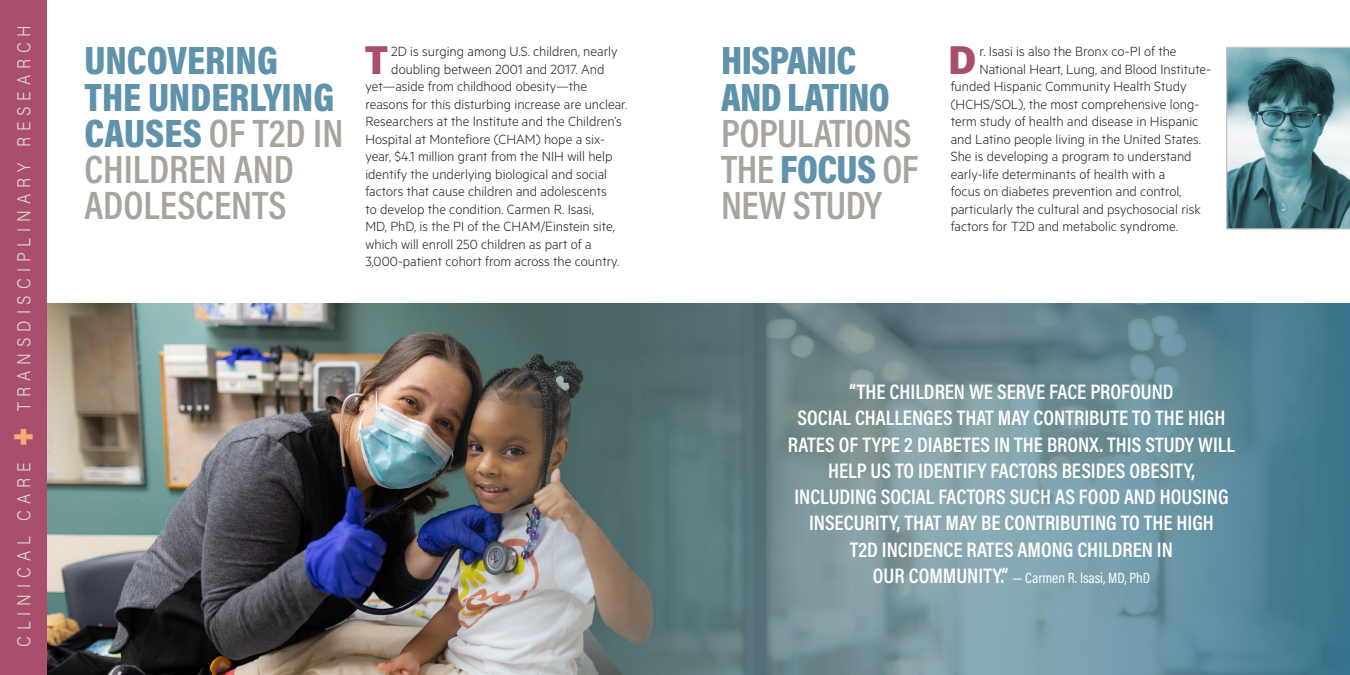
<style>
.page{position:relative;width:1350px;height:675px;background:#fff}
.page>*{position:absolute;margin:0;border:0;box-sizing:border-box;transform-origin:0 0}
.t1{font:40.5px "Acumin Variable Concept";color:#a94e6c}
.t2{font:40px/36.2px "Acumin Variable Concept";letter-spacing:-.185em;color:#a7a39d}
.t3{font:40px/36.2px "Acumin Variable Concept";letter-spacing:-.16em;color:#5f92ab}
.t4{font:40px "Acumin Variable Concept";letter-spacing:-.165em;color:#a7a39d}
.t5{font:21.25px/26.2px "Acumin Variable Concept";letter-spacing:-.155em;color:#fff;text-align:center}
.t6{font:21.25px/26.2px "Acumin Variable Concept";letter-spacing:-.19em;color:#fff;text-align:center}
.t7{font:18.75px "Acumin Variable Concept";letter-spacing:.375em;color:#dbd5cb;scale:.85 1}
.t8{font:300 15px "Metric";color:#231f20}
.t9{font:15px "Acumin Variable Concept";letter-spacing:-.095em;color:#fff}
.s1{font-size:35px;color:#f2ac77}
.s2{color:#a7a39d}
.s3{color:#5f92ab}
.s4{font-size:21.25px}
</style>
<div class="page">
<svg style="left:1226px;top:47px;width:124px;height:183px;background:#678d94"></svg>
<img style="left:46px;top:303px;width:1304px;height:372px">
<div style="left:0;top:0;width:46px;height:675px;background:#a94e6c"></div>
<img style="left:412px;top:304px;width:163px;height:371px">
<img style="left:575px;top:304px;width:280px;height:371px">
<svg style="left:855px;top:304px;width:495px;height:371px;background:#6d939e"></svg>
<p class="t7" style="left:11px;top:647px;width:733px;rotate:-90deg">CLINICAL CARE <span class="s1">+</span> TRANSDISCIPLINARY RESEARCH</p>
<p class="t3" style="left:85px;top:41px;width:269px">UNCOVERING<br>THE UNDERLYING<br>CAUSES <span class="s2">OF T2D IN</span></p>
<p class="t2" style="left:85px;top:150px;width:219px">CHILDREN AND</p>
<p class="t4" style="left:85px;top:178px;width:209px">ADOLESCENTS</p>
<p class="t1" style="left:365px;top:32px;width:23px">T</p>
<p class="t8" style="left:391px;top:43px;width:228px">2D is surging among U.S. children, nearly</p>
<p class="t8" style="left:391px;top:60px;width:215px">doubling between 2001 and 2017. And</p>
<p class="t8" style="left:365px;top:78px;width:223px">yet—aside from childhood obesity—the</p>
<p class="t8" style="left:365px;top:95px;width:264px">reasons for this disturbing increase are unclear.</p>
<p class="t8" style="left:365px;top:113px;width:258px">Researchers at the Institute and the Children’s</p>
<p class="t8" style="left:365px;top:130px;width:241px">Hospital at Montefiore (CHAM) hope a six-</p>
<p class="t8" style="left:365px;top:148px;width:249px">year, $4.1 million grant from the NIH will help</p>
<p class="t8" style="left:365px;top:165px;width:243px">identify the underlying biological and social</p>
<p class="t8" style="left:365px;top:183px;width:243px">factors that cause children and adolescents</p>
<p class="t8" style="left:365px;top:200px;width:230px">to develop the condition. Carmen R. Isasi,</p>
<p class="t8" style="left:365px;top:218px;width:251px">MD, PhD, is the PI of the CHAM/Einstein site,</p>
<p class="t8" style="left:365px;top:235px;width:228px">which will enroll 250 children as part of a</p>
<p class="t8" style="left:365px;top:253px;width:255px">3,000-patient cohort from across the country.</p>
<p class="t3" style="left:721px;top:41px;width:143px">HISPANIC</p>
<p class="t2" style="left:721px;top:77px;width:197px"><span class="s3">AND LATI NO<br></span>POPULATIONS</p>
<p class="t2" style="left:721px;top:150px;width:204px">THE <span class="s3">FOCUS</span> OF<br>NEW STUDY</p>
<p class="t1" style="left:948px;top:32px;width:30px">D</p>
<p class="t8" style="left:979px;top:43px;width:199px">r. Isasi is also the Bronx co-PI of the</p>
<p class="t8" style="left:979px;top:60px;width:233px">National Heart, Lung, and Blood Institute-</p>
<p class="t8" style="left:951px;top:78px;width:237px">funded Hispanic Community Health Study</p>
<p class="t8" style="left:951px;top:95px;width:250px">(HCHS/SOL), the most comprehensive long-</p>
<p class="t8" style="left:951px;top:113px;width:249px">term study of health and disease in Hispanic</p>
<p class="t8" style="left:951px;top:130px;width:252px">and Latino people living in the United States.</p>
<p class="t8" style="left:951px;top:148px;width:242px">She is developing a program to understand</p>
<p class="t8" style="left:951px;top:165px;width:216px">early-life determinants of health with a</p>
<p class="t8" style="left:951px;top:183px;width:232px">focus on diabetes prevention and control,</p>
<p class="t8" style="left:951px;top:200px;width:252px">particularly the cultural and psychosocial risk</p>
<p class="t8" style="left:951px;top:218px;width:229px">factors for T2D and metabolic syndrome.</p>
<p class="t5" style="left:849px;top:378px;width:330px">“THE CHILDREN WE SERVE FACE PROFOUND</p>
<p class="t5" style="left:788px;top:404px;width:452px">SOCIAL CHALLENGES THAT MAY CONTRI BUTE TO THE HI GH<br>RATES OF TYPE 2 DIABETES IN THE BRONX. THIS STUDY WILL<br>HELP US TO IDENTIFY FACTORS BESIDES OBESITY,</p>
<p class="t6" style="left:794px;top:483px;width:440px">I NCLUDI NG SOCIAL FACTORS SUCH AS FOOD AND HOUSI NG<br>INSECURITY, THAT MAY BE CONTRIBUTING TO THE HIGH</p>
<p class="t5" style="left:850px;top:535px;width:329px">T2D INCIDENCE RATES AMONG CHILDREN IN</p>
<p class="t9" style="left:873px;top:567px;width:282px"><span class="s4">OUR COMMUNITY.”</span> — Carmen R. Isasi, MD, PhD</p>
</div>
